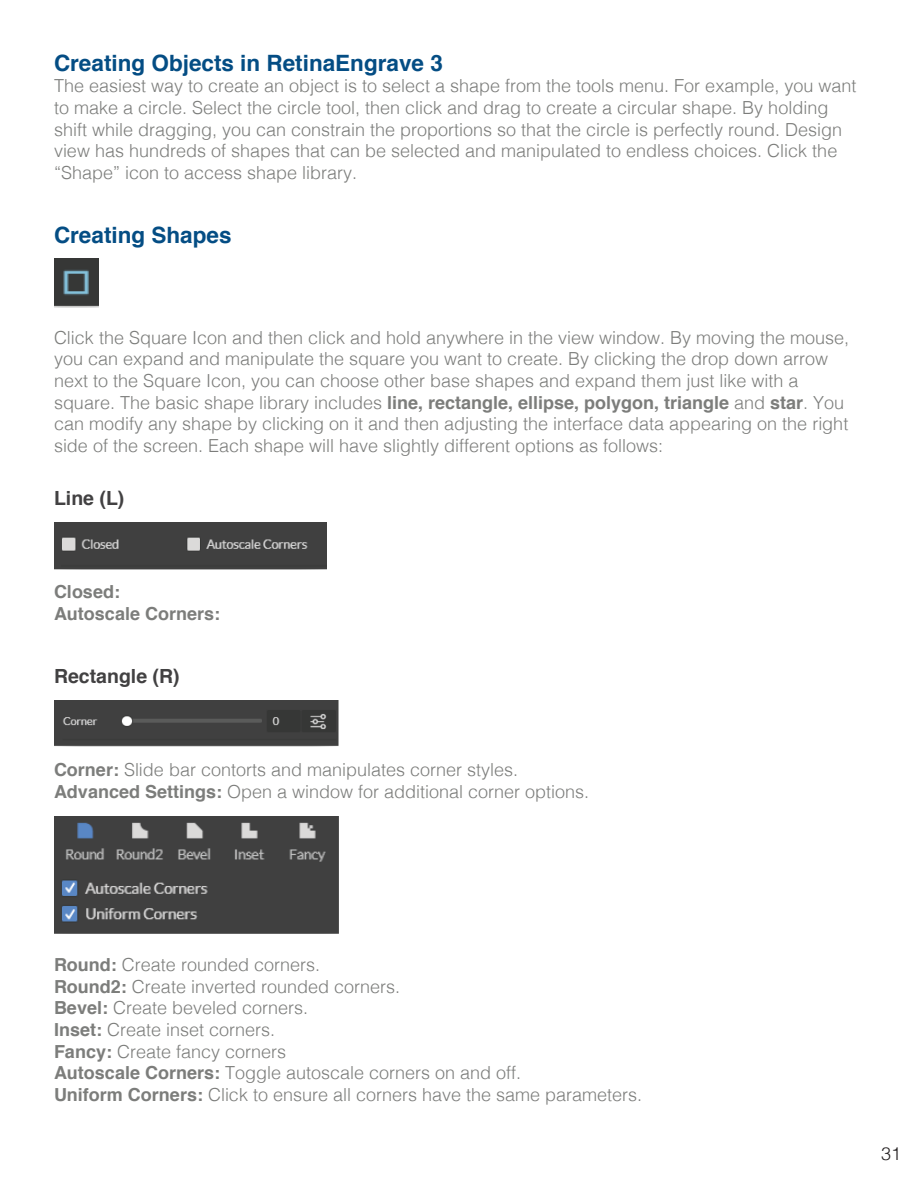
<style>
.page{position:relative;width:918px;height:1188px;background:#fff}
.page>*{position:absolute;margin:0;border:0;box-sizing:border-box;transform-origin:0 0}
.t1{font:700 22.5px "Helvetica";color:#044d84}
.t2{font:700 19.5px "Helvetica";color:#424142}
.t3{font:300 18px/21.6px "Helvetica";color:#7c7d7b}
.t4{font:700 18px/21.6px "Helvetica";color:#7c7d7b}
.t5{font:300 18px "Helvetica";color:#231f20}
.s1{font-weight:700}
</style>
<div class="page">
<img style="left:54px;top:258px;width:44px;height:50px">
<img style="left:54px;top:523px;width:272px;height:46px">
<img style="left:54px;top:701px;width:284px;height:46px">
<img style="left:54px;top:816px;width:284px;height:118px">
<p class="t1" style="left:54px;top:45px;width:390px">Creating Objects in RetinaEngrave 3</p>
<p class="t3" style="left:54px;top:74px;width:804px">The easiest way to create an object is to select a shape from the tools menu. For example, you want to make a circle. Select the circle tool, then click and drag to create a circular shape. By holding shift while dragging, you can constrain the proportions so that the circle is perfectly round. Design view has hundreds of shapes that can be selected and manipulated to endless choices. Click the “Shape” icon to access shape library.</p>
<p class="t1" style="left:54px;top:217px;width:179px">Creating Shapes</p>
<p class="t3" style="left:54px;top:325px;width:797px">Click the Square Icon and then click and hold anywhere in the view window. By moving the mouse, you can expand and manipulate the square you want to create. By clicking the drop down arrow next to the Square Icon, you can choose other base shapes and expand them just like with a square. The basic shape library includes <span class="s1">line, rectangle, ellipse, polygon, triangle</span> and <span class="s1">star</span>. You can modify any shape by clicking on it and then adjusting the interface data appearing on the right side of the screen. Each shape will have slightly different options as follows:</p>
<p class="t2" style="left:54px;top:482px;width:72px">Line (L)</p>
<p class="t4" style="left:54px;top:581px;width:168px">Closed:<br>Autoscale Corners:</p>
<p class="t2" style="left:54px;top:660px;width:127px">Rectangle (R)</p>
<p class="t3" style="left:54px;top:758px;width:537px"><span class="s1">Corner:</span> Slide bar contorts and manipulates corner styles.<br><span class="s1">Advanced Settings:</span> Open a window for additional corner options.</p>
<p class="t3" style="left:54px;top:953px;width:590px"><span class="s1">Round:</span> Create rounded corners.<br><span class="s1">Round2:</span> Create inverted rounded corners.<br><span class="s1">Bevel:</span> Create beveled corners.<br><span class="s1">Inset:</span> Create inset corners.<br><span class="s1">Fancy:</span> Create fancy corners<br><span class="s1">Autoscale Corners:</span> Toggle autoscale corners on and off.<br><span class="s1">Uniform Corners:</span> Click to ensure all corners have the same parameters.</p>
<p class="t5" style="left:881px;top:1139px;width:22px">31</p>
</div>
